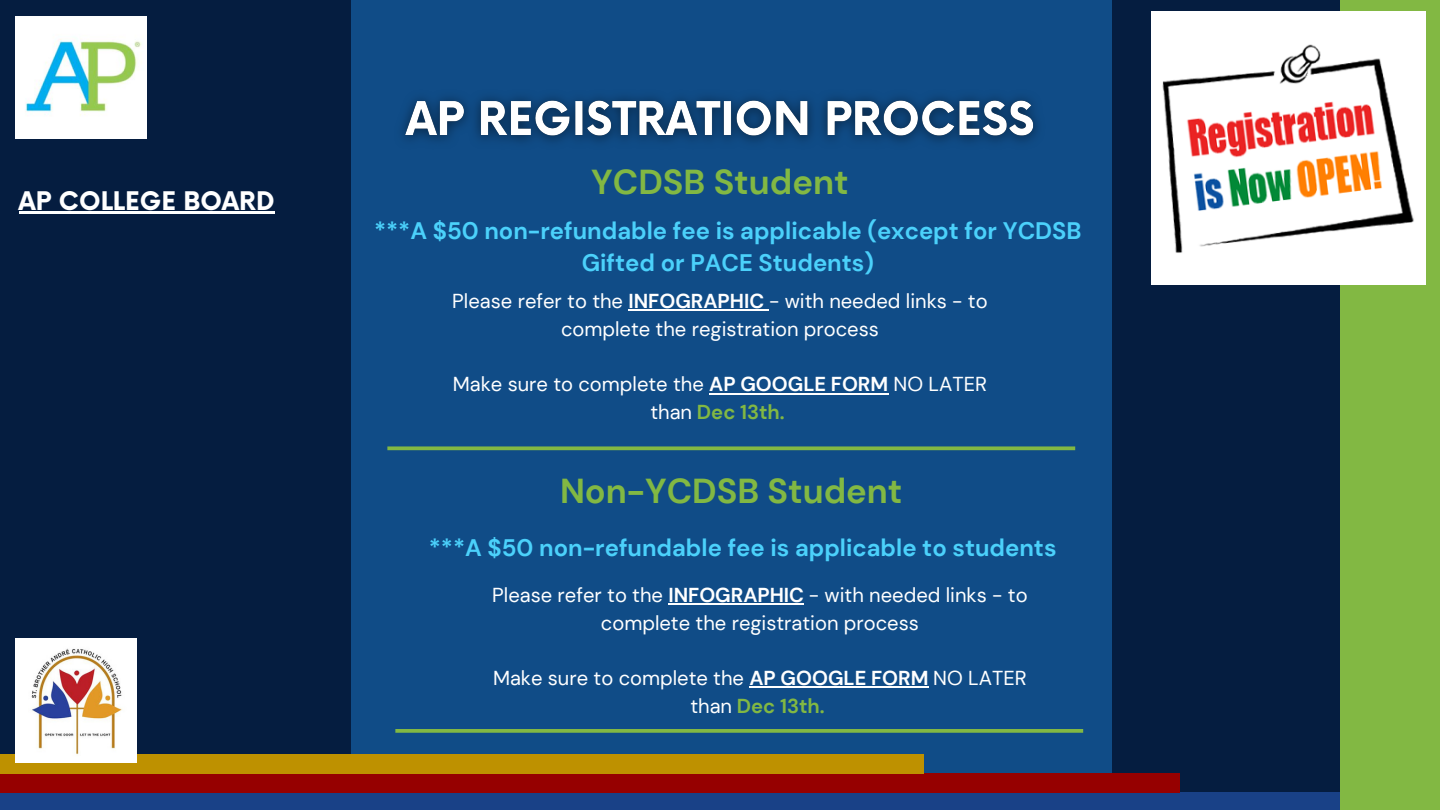
<style>
.page{position:relative;width:1440px;height:810px;background:#051d40}
.page>*{position:absolute;margin:0;border:0;box-sizing:border-box;transform-origin:0 0}
.t1{font:700 34.6px "DM Sans";color:#82b843}
.t2{font:700 25px "Now";color:#fff}
.t3{font:700 23.9px/32.2px "DM Sans";color:#4bd1fb;text-align:center}
.t4{font:20.2px/27.8px "DM Sans";color:#fff;text-align:center}
.s1{font-weight:700}
.s2{font-weight:700;color:#82b843}
</style>
<div class="page">
<div style="left:351px;top:0;width:761px;height:810px;background:#104c87"></div>
<svg style="left:387px;top:446px;width:688px;height:4px;background:#74ab4a"></svg>
<svg style="left:395px;top:729px;width:688px;height:4px;background:#7ab147"></svg>
<div style="left:0;top:793px;width:1340px;height:17px;background:#194187"></div>
<div style="left:0;top:774px;width:1180px;height:18px;background:#960000"></div>
<div style="left:0;top:754px;width:923px;height:20px;background:#be9100"></div>
<div style="left:1340px;top:0;width:100px;height:810px;background:#82b843"></div>
<img style="left:1151px;top:11px;width:274px;height:274px">
<img style="left:402px;top:96px;width:636px;height:46px">
<img style="left:15px;top:17px;width:132px;height:121px">
<hr style="left:19px;top:211px;width:256px;height:3px;background:#fff">
<hr style="left:628px;top:310px;width:136px;height:1px;background:#fff">
<hr style="left:709px;top:393px;width:179px;height:1px;background:#fff">
<hr style="left:668px;top:603px;width:136px;height:2px;background:#fff">
<hr style="left:749px;top:687px;width:180px;height:1px;background:#fff">
<img style="left:15px;top:638px;width:121px;height:124px">
<p class="t2" style="left:19px;top:187px;width:257px">AP COLLEGE BOARD</p>
<h2 class="t1" style="left:591px;top:159px;width:259px">YCDSB Student</h2>
<p class="t3" style="left:374px;top:215px;width:709px">***A $50 non-refundable fee is applicable (except for YCDSB<br>Gifted or PACE Students)</p>
<p class="t4" style="left:452px;top:287px;width:537px">Please refer to the <span class="s1">INFOGRAPHIC</span> - with needed links - to complete the registration process</p>
<p class="t4" style="left:453px;top:370px;width:536px">Make sure to complete the <span class="s1">AP GOOGLE FORM</span> NO LATER than <span class="s2">Dec 13th.</span></p>
<h4 class="t1" style="left:560px;top:469px;width:344px">Non-YCDSB Student</h4>
<p class="t3" style="left:429px;top:531px;width:629px">***A $50 non-refundable fee is applicable to students</p>
<h3 class="t4" style="left:492px;top:581px;width:537px">Please refer to the <span class="s1">INFOGRAPHIC</span> - with needed links - to complete the registration process</h3>
<p class="t4" style="left:493px;top:664px;width:535px">Make sure to complete the <span class="s1">AP GOOGLE FORM</span> NO LATER than <span class="s2">Dec 13th.</span></p>
</div>
